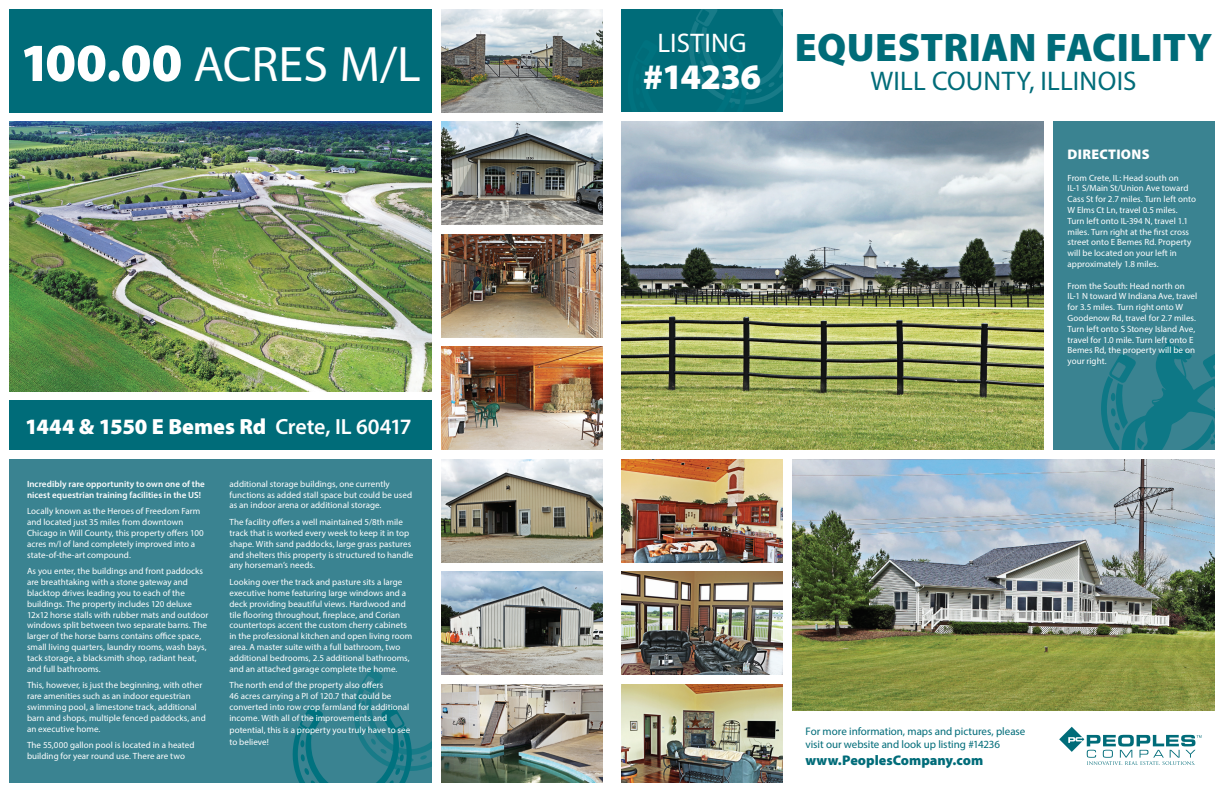
<style>
.page{position:relative;width:1224px;height:792px;background:#fff}
.page>*{position:absolute;margin:0;border:0;box-sizing:border-box;transform-origin:0 0}
.t1{font:50px "Myriad Pro";color:#fff}
.t2{font:900 40px "Myriad Pro";letter-spacing:.01em;color:#006c79}
.t3{font:900 36px "Myriad Pro";letter-spacing:-.015em;color:#fff}
.t4{font:27px "Myriad Pro";letter-spacing:.01em;color:#006c79}
.t5{font:27px "Myriad Pro";letter-spacing:.01em;color:#fff}
.t6{font:900 22px "Myriad Pro";color:#fff}
.t7{font:900 14px "Myriad Pro";color:#006c79}
.t8{font:900 14px "Myriad Pro";letter-spacing:.025em;color:#fff}
.t9{font:11px "Myriad Pro";letter-spacing:-.005em;color:#006c79}
.t10{font:9px/10.8px "Myriad Pro";letter-spacing:.005em;color:#fff}
.t11{font:600 9px/10.8px "Myriad Pro";letter-spacing:.005em;color:#fff}
.s1{font-weight:900;font-size:54px}
.s2{font-weight:600}
</style>
<div class="page">
<div style="left:621px;top:9px;width:162px;height:103px;background:#006c79"></div>
<div style="left:9px;top:9px;width:423px;height:103px;background:#006c79"></div>
<img style="left:441px;top:9px;width:162px;height:103px">
<img style="left:441px;top:122px;width:162px;height:103px">
<img style="left:441px;top:234px;width:162px;height:104px">
<div style="left:9px;top:400px;width:423px;height:50px;background:#006c79"></div>
<img style="left:9px;top:122px;width:423px;height:270px">
<div style="left:9px;top:459px;width:423px;height:324px;background:#3a8391"></div>
<svg style="left:1059px;top:727px;width:143px;height:38px"></svg>
<img style="left:441px;top:346px;width:162px;height:104px">
<div style="left:1053px;top:122px;width:162px;height:328px;background:#3a8391"></div>
<svg style="left:689px;top:9px;width:94px;height:95px"></svg>
<svg style="left:1101px;top:339px;width:114px;height:111px"></svg>
<img style="left:621px;top:122px;width:423px;height:328px">
<img style="left:792px;top:459px;width:423px;height:252px">
<svg style="left:293px;top:669px;width:139px;height:114px"></svg>
<img style="left:621px;top:459px;width:162px;height:103px">
<img style="left:621px;top:684px;width:162px;height:99px">
<img style="left:621px;top:572px;width:162px;height:103px">
<img style="left:441px;top:572px;width:162px;height:103px">
<img style="left:441px;top:684px;width:162px;height:99px">
<img style="left:441px;top:459px;width:162px;height:103px">
<p class="t1" style="left:20px;top:33px;width:402px"><span class="s1">100.00</span> ACRES M/L</p>
<p class="t6" style="left:25px;top:411px;width:388px">1444 &amp; 1550 E Bemes Rd <span class="s2">Crete, IL 60417</span></p>
<p class="t11" style="left:27px;top:478px;width:179px">Incredibly rare opportunity to own one of the nicest equestrian training facilities in the US!</p>
<p class="t10" style="left:27px;top:506px;width:178px">Locally known as the Heroes of Freedom Farm and located just 35 miles from downtown Chicago in Will County, this property offers 100 acres m/l of land completely improved into a state-of-the-art compound.</p>
<p class="t10" style="left:27px;top:566px;width:183px">As you enter, the buildings and front paddocks are breathtaking with a stone gateway and blacktop drives leading you to each of the buildings. The property includes 120 deluxe 12x12 horse stalls with rubber mats and outdoor windows split between two separate barns. The larger of the horse barns contains office space, small living quarters, laundry rooms, wash bays, tack storage, a blacksmith shop, radiant heat, and full bathrooms.</p>
<p class="t10" style="left:27px;top:680px;width:180px">This, however, is just the beginning, with other rare amenities such as an indoor equestrian swimming pool, a limestone track, additional barn and shops, multiple fenced paddocks, and an executive home.</p>
<p class="t10" style="left:27px;top:740px;width:169px">The 55,000 gallon pool is located in a heated building for year round use. There are two</p>
<p class="t10" style="left:230px;top:478px;width:184px">additional storage buildings, one currently functions as added stall space but could be used as an indoor arena or additional storage.</p>
<p class="t10" style="left:230px;top:517px;width:185px">The facility offers a well maintained 5/8th mile track that is worked every week to keep it in top shape. With sand paddocks, large grass pastures and shelters this property is structured to handle any horseman’s needs.</p>
<p class="t10" style="left:230px;top:577px;width:184px">Looking over the track and pasture sits a large executive home featuring large windows and a deck providing beautiful views. Hardwood and tile flooring throughout, fireplace, and Corian countertops accent the custom cherry cabinets in the professional kitchen and open living room area. A master suite with a full bathroom, two additional bedrooms, 2.5 additional bathrooms, and an attached garage complete the home.</p>
<p class="t10" style="left:230px;top:680px;width:181px">The north end of the property also offers<br>46 acres carrying a PI of 120.7 that could be converted into row crop farmland for additional income. With all of the improvements and</p>
<p class="t10" style="left:230px;top:724px;width:182px;line-height:12px">potential, this is a property you truly have to see to believe!</p>
<p class="t5" style="left:657px;top:27px;width:91px">LISTING</p>
<p class="t3" style="left:643px;top:53px;width:120px">#14236</p>
<p class="t2" style="left:795px;top:21px;width:419px">EQUESTRIAN FACILITY</p>
<p class="t4" style="left:870px;top:64px;width:268px">WILL COUNTY, ILLINOIS</p>
<p class="t8" style="left:1068px;top:145px;width:83px">DIRECTIONS</p>
<p class="t10" style="left:1068px;top:172px;width:130px">From Crete, IL: Head south on<br>IL-1 S/Main St/Union Ave toward<br>Cass St for 2.7 miles. Turn left onto<br>W Elms Ct Ln, travel 0.5 miles.<br>Turn left onto IL-394 N, travel 1.1 miles. Turn right at the first cross street onto E Bemes Rd. Property will be located on your left in approximately 1.8 miles.</p>
<p class="t10" style="left:1068px;top:280px;width:131px">From the South: Head north on<br>IL-1 N toward W Indiana Ave, travel for 3.5 miles. Turn right onto W<br>Goodenow Rd, travel for 2.7 miles.<br>Turn left onto S Stoney Island Ave, travel for 1.0 mile. Turn left onto E<br>Bemes Rd, the property will be on your right.</p>
<p class="t9" style="left:806px;top:724px;width:221px">For more information, maps and pictures, please</p>
<p class="t9" style="left:806px;top:738px;width:196px">visit our website and look up listing #14236</p>
<p class="t7" style="left:806px;top:751px;width:179px">www.PeoplesCompany.com</p>
</div>
